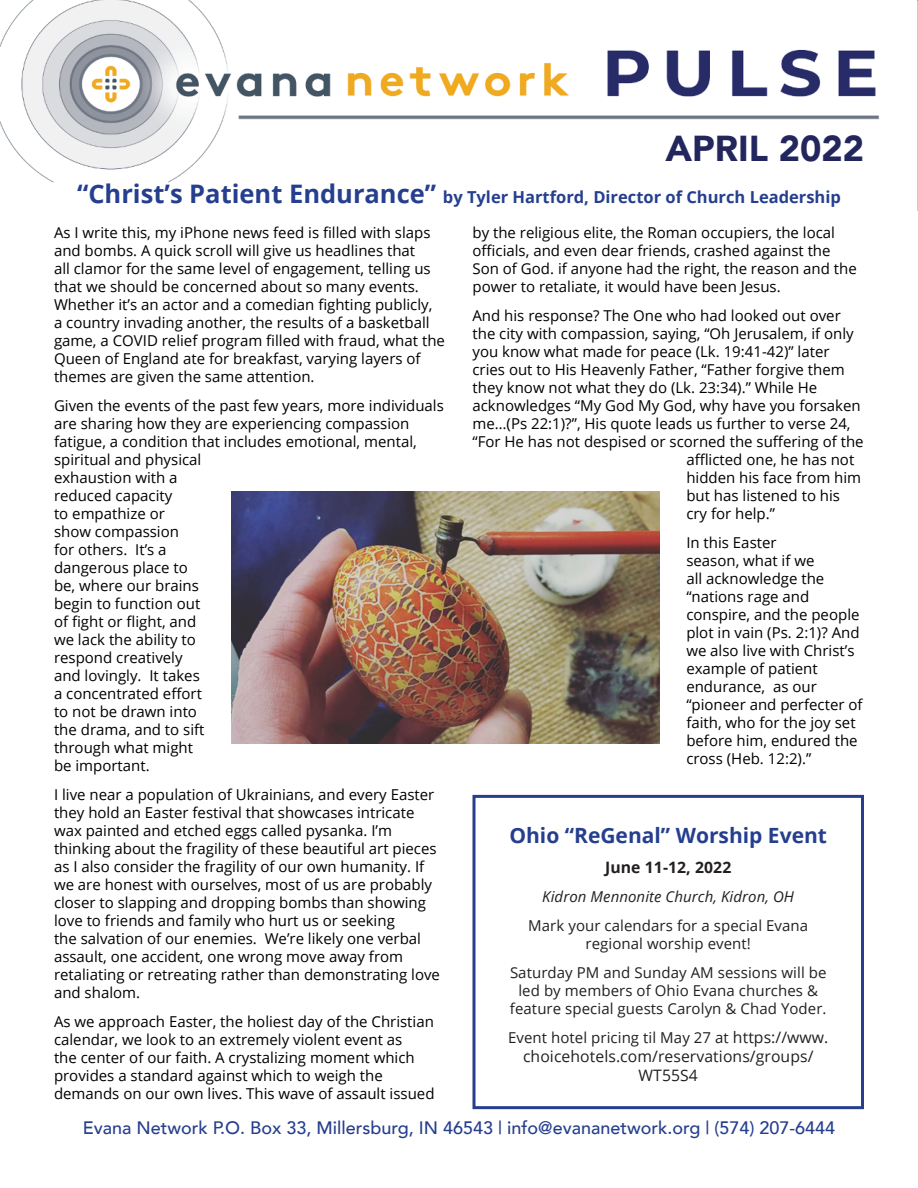
<style>
.page{position:relative;width:918px;height:1188px;background:#fff}
.page>*{position:absolute;margin:0;border:0;box-sizing:border-box;transform-origin:0 0}
.t1{font:900 36px "Avenir";color:#23265c}
.t2{font:700 21px "Open Sans";color:#253f8e}
.t3{font:500 18px "Avenir";color:#253f8e}
.Pulse_Heading{font:700 16.5px "Open Sans";color:#253f8e}
.t4{font:15.75px/18.9px "Open Sans";letter-spacing:.005em;color:#231f20;text-align:center}
.t5{font:700 15.75px "Open Sans";letter-spacing:.005em;color:#231f20}
.Pulse_Newsleter_Body{font:15px/18px "Open Sans";color:#000}
.t6{font:15px/18px "Open Sans";letter-spacing:.005em;color:#231f20;text-align:center}
.t7{font:italic 15px "Open Sans";letter-spacing:.005em;color:#231f20}
.s1{font-size:25.5px}
.s2{font-size:15.75px}
</style>
<div class="page">
<img style="left:0;top:0;width:918px;height:211px">
<div style="left:472px;top:795px;width:392px;height:314px;border:3px solid #253f8e"></div>
<img style="left:232px;top:491px;width:427px;height:253px">
<p class="t1" style="left:665px;top:118px;width:200px">APRIL 2022</p>
<p class="Pulse_Heading" style="left:77px;top:185px;width:765px"><span class="s1">“Christ’s Patient Endurance”</span> by Tyler Hartford, Director of Church Leadership</p>
<p class="Pulse_Newsleter_Body" style="left:472px;top:223px;width:386px">by the religious elite, the Roman occupiers, the local officials, and even dear friends, crashed against the Son of God. if anyone had the right, the reason and the power to retaliate, it would have been Jesus.</p>
<p class="Pulse_Newsleter_Body" style="left:472px;top:306px;width:370px">And his response? The One who had looked out over</p>
<p class="Pulse_Newsleter_Body" style="left:472px;top:324px;width:383px">the city with compassion, saying, “Oh Jerusalem, if only</p>
<p class="Pulse_Newsleter_Body" style="left:472px;top:342px;width:359px">you know what made for peace (Lk. 19:41-42)” later</p>
<p class="Pulse_Newsleter_Body" style="left:472px;top:360px;width:374px">cries out to His Heavenly Father, “Father forgive them</p>
<p class="Pulse_Newsleter_Body" style="left:472px;top:378px;width:346px">they know not what they do (Lk. 23:34).” While He</p>
<p class="Pulse_Newsleter_Body" style="left:472px;top:396px;width:390px">acknowledges “My God My God, why have you forsaken</p>
<p class="Pulse_Newsleter_Body" style="left:472px;top:414px;width:380px">me…(Ps 22:1)?”, His quote leads us further to verse 24,</p>
<p class="Pulse_Newsleter_Body" style="left:472px;top:432px;width:393px">“For He has not despised or scorned the suffering of the</p>
<p class="Pulse_Newsleter_Body" style="left:686px;top:450px;width:170px">afflicted one, he has not</p>
<p class="Pulse_Newsleter_Body" style="left:686px;top:468px;width:176px">hidden his face from him</p>
<p class="Pulse_Newsleter_Body" style="left:686px;top:486px;width:155px">but has listened to his</p>
<p class="Pulse_Newsleter_Body" style="left:686px;top:504px;width:90px">cry for help.”</p>
<p class="Pulse_Newsleter_Body" style="left:686px;top:533px;width:178px">In this Easter<br>season, what if we<br>all acknowledge the “nations rage and conspire, and the people plot in vain (Ps. 2:1)? And we also live with Christ’s example of patient endurance, as our “pioneer and perfecter of faith, who for the joy set before him, endured the cross (Heb. 12:2).”</p>
<p class="Pulse_Newsleter_Body" style="left:54px;top:223px;width:392px">As I write this, my iPhone news feed is filled with slaps and bombs. A quick scroll will give us headlines that<br>all clamor for the same level of engagement, telling us that we should be concerned about so many events.<br>Whether it’s an actor and a comedian fighting publicly,<br>a country invading another, the results of a basketball game, a COVID relief program filled with fraud, what the Queen of England ate for breakfast, varying layers of themes are given the same attention.</p>
<p class="Pulse_Newsleter_Body" style="left:54px;top:396px;width:391px">Given the events of the past few years, more individuals are sharing how they are experiencing compassion fatigue, a condition that includes emotional, mental, spiritual and physical<br>exhaustion with a<br>reduced capacity<br>to empathize or<br>show compassion<br>for others. It’s a<br>dangerous place to<br>be, where our brains<br>begin to function out<br>of fight or flight, and<br>we lack the ability to<br>respond creatively<br>and lovingly. It takes<br>a concentrated effort<br>to not be drawn into<br>the drama, and to sift<br>through what might<br>be important.</p>
<p class="Pulse_Newsleter_Body" style="left:54px;top:785px;width:388px">I live near a population of Ukrainians, and every Easter they hold an Easter festival that showcases intricate wax painted and etched eggs called pysanka. I’m thinking about the fragility of these beautiful art pieces as I also consider the fragility of our own humanity. If we are honest with ourselves, most of us are probably closer to slapping and dropping bombs than showing love to friends and family who hurt us or seeking<br>the salvation of our enemies. We’re likely one verbal assault, one accident, one wrong move away from retaliating or retreating rather than demonstrating love and shalom.</p>
<p class="Pulse_Newsleter_Body" style="left:54px;top:1012px;width:382px">As we approach Easter, the holiest day of the Christian calendar, we look to an extremely violent event as<br>the center of our faith. A crystalizing moment which provides a standard against which to weigh the demands on our own lives. This wave of assault issued</p>
<p class="t2" style="left:509px;top:821px;width:319px">Ohio “ReGenal” Worship Event</p>
<p class="t5" style="left:605px;top:856px;width:128px">June 11-12, 2022</p>
<p class="t7" style="left:542px;top:886px;width:253px">Kidron Mennonite Church, Kidron, OH</p>
<p class="t6" style="left:528px;top:916px;width:281px">Mark your calendars for a special Evana regional worship event!</p>
<p class="t6" style="left:510px;top:963px;width:318px">Saturday PM and Sunday AM sessions will be led by members of Ohio Evana churches &amp; feature special guests Carolyn &amp; Chad Yoder.</p>
<p class="t6" style="left:508px;top:1028px;width:322px">Event hotel pricing til May 27 at <span class="s2">https://www.</span></p>
<p class="t4" style="left:523px;top:1047px;width:292px">choicehotels.com/reservations/groups/<br>WT55S4</p>
<p class="t3" style="left:83px;top:1112px;width:754px">Evana Network P.O. Box 33, Millersburg, IN 46543 | info@evananetwork.org | (574) 207-6444</p>
</div>
